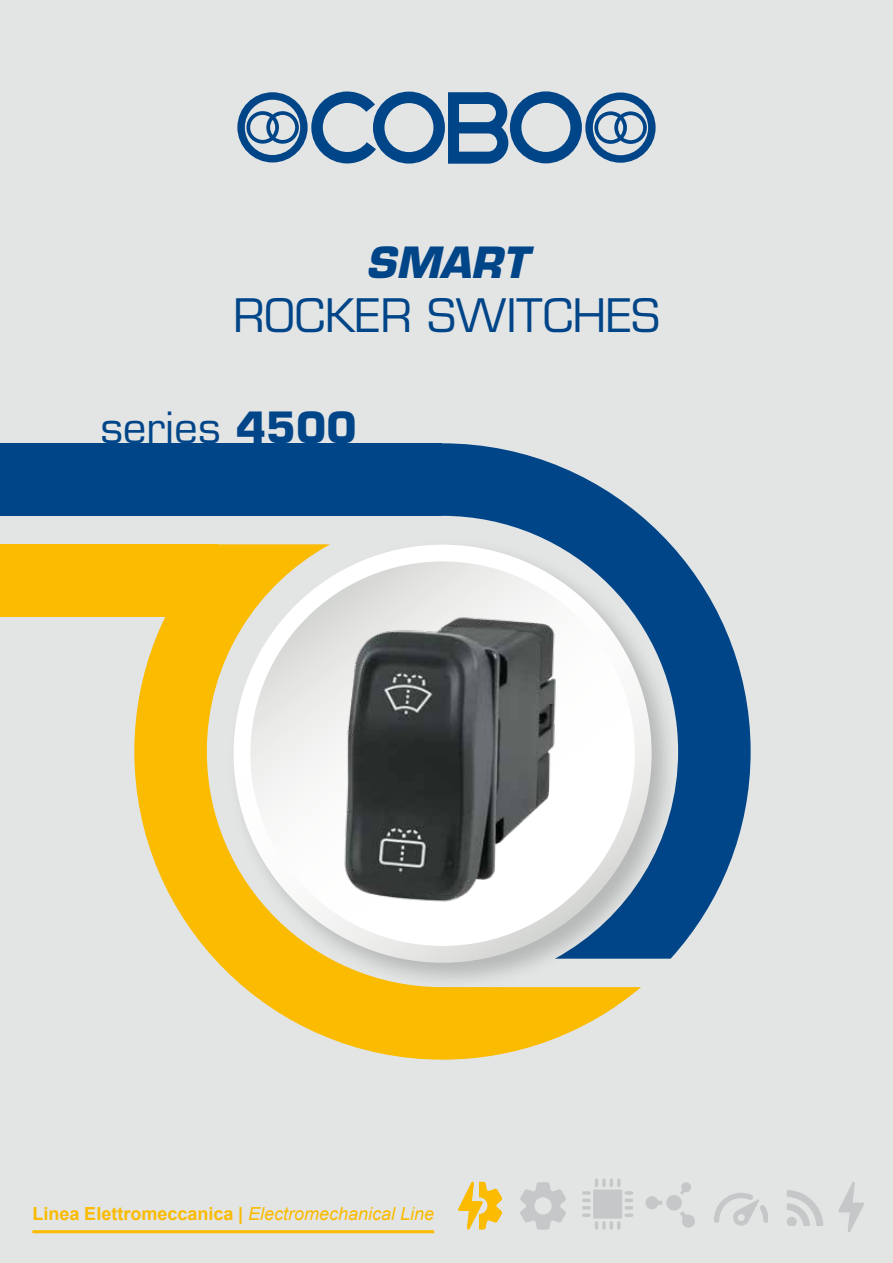
<style>
.page{position:relative;width:893px;height:1263px;background:#e3e4e4}
.page>*{position:absolute;margin:0;border:0;box-sizing:border-box;transform-origin:0 0}
.t1{font:45px "Eurostile LT Std";color:#004588}
.t2{font:42px "Eurostile LT Std";color:#004588}
.t3{font:italic 700 42px "Eurostile LT Std";color:#004588}
.t4{font:700 18px "Arial";color:#fabb00}
.s1{font-weight:700}
.s2{font-weight:400;font-style:italic}
</style>
<div class="page">
<svg style="left:442px;top:443px;width:309px;height:499px;fill:#004588"></svg>
<svg style="left:134px;top:544px;width:496px;height:516px;fill:#fabb00"></svg>
<div style="left:0;top:443px;width:442px;height:73px;background:#004588"></div>
<div style="left:0;top:544px;width:218px;height:73px;background:#fabb00"></div>
<img style="left:221px;top:532px;width:464px;height:464px">
<svg style="left:234px;top:545px;width:418px;height:418px"></svg>
<svg style="left:250px;top:561px;width:385px;height:385px"></svg>
<svg style="left:520px;top:1182px;width:45px;height:47px"></svg>
<div style="left:666px;top:1195px;width:16px;height:15px;background:#c6c7c8;border-radius:50%"></div>
<svg style="left:645px;top:1196px;width:17px;height:13px"></svg>
<svg style="left:680px;top:1182px;width:11px;height:13px"></svg>
<svg style="left:680px;top:1211px;width:15px;height:16px"></svg>
<svg style="left:714px;top:1193px;width:54px;height:33px"></svg>
<svg style="left:838px;top:1182px;width:26px;height:50px"></svg>
<svg style="left:787px;top:1190px;width:36px;height:36px"></svg>
<svg style="left:582px;top:1178px;width:51px;height:52px"></svg>
<svg style="left:237px;top:91px;width:419px;height:73px"></svg>
<hr style="left:32px;top:1230px;width:402px;height:3px;background:#fabb00">
<svg style="left:458px;top:1182px;width:44px;height:47px"></svg>
<img style="left:338px;top:609px;width:224px;height:299px">
<h2 class="t3" style="left:366px;top:237px;width:163px">SMART</h2>
<h1 class="t1" style="left:233px;top:288px;width:428px">ROCKER SWITCHES</h1>
<h2 class="t2" style="left:100px;top:403px;width:258px">series <span class="s1">4500</span></h2>
<p class="t4" style="left:32px;top:1201px;width:403px">Linea Elettromeccanica | <span class="s2">Electromechanical Line</span></p>
</div>
